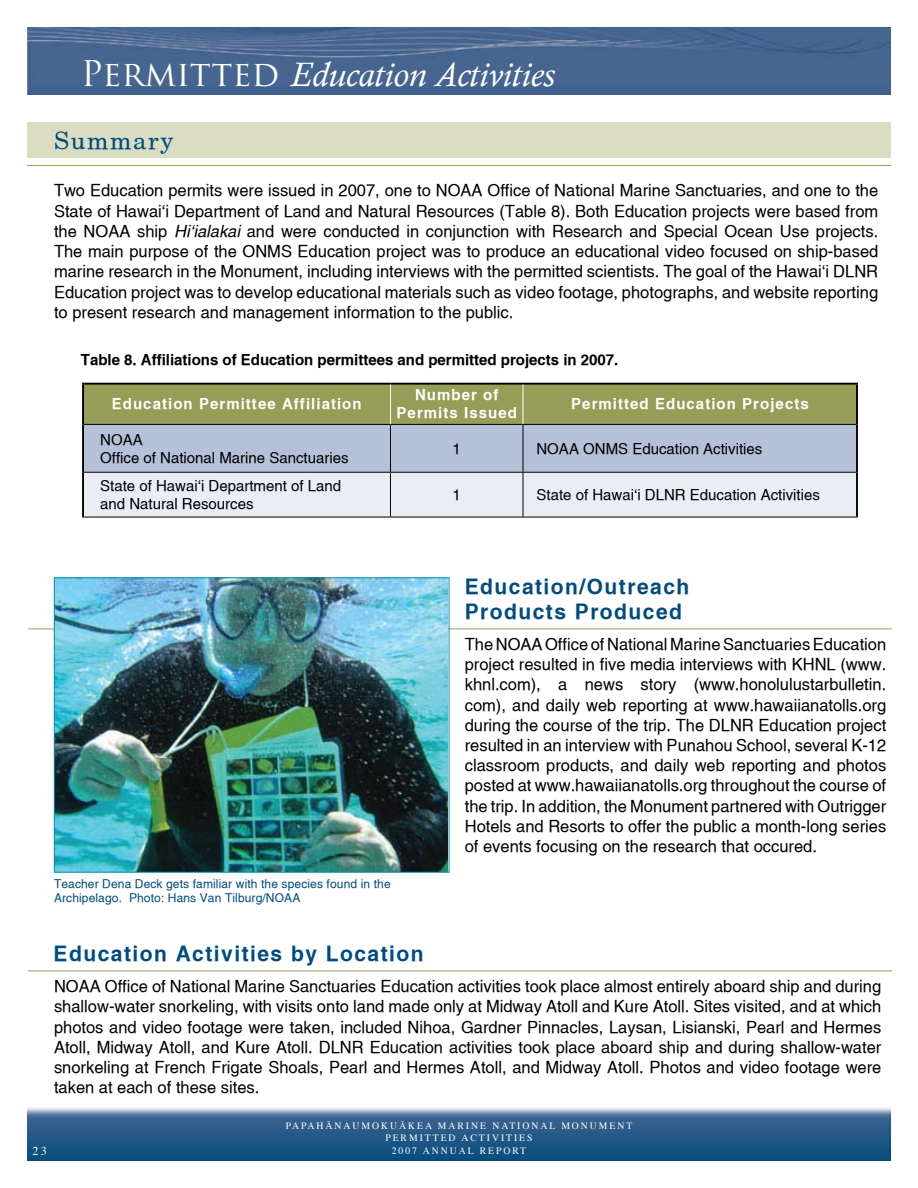
<style>
.page{position:relative;width:918px;height:1188px;background:#fff}
.page>*{position:absolute;margin:0;border:0;box-sizing:border-box;transform-origin:0 0}
.t1{font:italic 34.5px "Calisto";color:#fff}
.t2{font:24px "Hawn School Roman";letter-spacing:.07em;color:#004c7f}
.t3{font:700 21px/25.2px "Hawn Helv";letter-spacing:.07em;color:#004c7f}
.t4{font:16.5px/20.2px "Hawn Helv";color:#000;text-align:justify}
.t5{font:15px/18px "Hawn Helv";color:#000}
.t6{font:700 15px/18px "Hawn Helv";letter-spacing:.07em;color:#fff;text-align:center}
.t7{font:700 15px "Hawn Helv";color:#000}
.t8{font:12px/14.4px "Hawn Helv";letter-spacing:.01em;color:#004c7f}
.t9{font:12px "Times";color:#fff}
.t10{font:9.75px/11.7px "Times";letter-spacing:.2em;color:#fff;text-align:center}
.s1{font-family:"Trajan Pro";font-style:normal}
.s2{font-style:italic}
</style>
<div class="page">
<img style="left:27px;top:1107px;width:864px;height:54px">
<svg style="left:84px;top:385px;width:772px;height:132px;background:#bcc3b9"></svg>
<hr style="left:82px;top:383px;width:308px;height:2px;background:#000">
<hr style="left:82px;top:385px;width:2px;height:39px;background:#000">
<hr style="left:390px;top:383px;width:133px;height:2px;background:#000">
<hr style="left:523px;top:383px;width:335px;height:2px;background:#000">
<hr style="left:856px;top:385px;width:2px;height:39px;background:#000">
<hr style="left:390px;top:385px;width:1px;height:39px;background:#fff">
<hr style="left:523px;top:385px;width:1px;height:39px;background:#fff">
<hr style="left:82px;top:424px;width:2px;height:48px;background:#000">
<hr style="left:84px;top:424px;width:306px;height:1px;background:#000">
<hr style="left:390px;top:424px;width:133px;height:1px;background:#000">
<hr style="left:523px;top:424px;width:333px;height:1px;background:#000">
<hr style="left:390px;top:425px;width:1px;height:47px;background:#000">
<hr style="left:523px;top:425px;width:1px;height:47px;background:#000">
<hr style="left:856px;top:424px;width:2px;height:48px;background:#000">
<hr style="left:84px;top:472px;width:306px;height:1px;background:#000">
<hr style="left:82px;top:517px;width:308px;height:1px;background:#000">
<hr style="left:82px;top:472px;width:2px;height:45px;background:#000">
<hr style="left:390px;top:472px;width:133px;height:1px;background:#000">
<hr style="left:390px;top:473px;width:1px;height:44px;background:#000">
<hr style="left:390px;top:517px;width:133px;height:1px;background:#000">
<hr style="left:523px;top:472px;width:333px;height:1px;background:#000">
<hr style="left:523px;top:473px;width:1px;height:44px;background:#000">
<hr style="left:523px;top:517px;width:335px;height:1px;background:#000">
<hr style="left:856px;top:472px;width:2px;height:45px;background:#000">
<hr style="left:28px;top:629px;width:864px;height:1px;background:#959d56">
<hr style="left:28px;top:971px;width:864px;height:1px;background:#959d56">
<img style="left:56px;top:580px;width:391px;height:291px">
<div style="left:54px;top:578px;width:395px;height:295px;border:1px solid #068daf"></div>
<hr style="left:27px;top:165px;width:864px;height:1px;background:#959d56">
<div style="left:27px;top:122px;width:864px;height:36px;background:#daddc1"></div>
<img style="left:27px;top:27px;width:864px;height:67px">
<h1 class="t1" style="left:81px;top:54px;width:475px"><span class="s1">Permitted</span> Education Activities</h1>
<h2 class="t2" style="left:54px;top:125px;width:121px">Summary</h2>
<p class="t4" style="left:54px;top:180px;width:826px">Two Education permits were issued in 2007, one to NOAA Office of National Marine Sanctuaries, and one to the State of Hawai‘i Department of Land and Natural Resources (Table 8). Both Education projects were based from the NOAA ship <span class="s2">Hi‘ialakai</span> and were conducted in conjunction with Research and Special Ocean Use projects.<br>The main purpose of the ONMS Education project was to produce an educational video focused on ship-based marine research in the Monument, including interviews with the permitted scientists. The goal of the Hawai‘i DLNR Education project was to develop educational materials such as video footage, photographs, and website reporting to present research and management information to the public.</p>
<p class="t7" style="left:81px;top:351px;width:539px">Table 8. Affiliations of Education permittees and permitted projects in 2007.</p>
<p class="t6" style="left:112px;top:395px;width:251px">Education Permittee Affiliation</p>
<p class="t6" style="left:397px;top:386px;width:122px">Number of<br>Permits Issued</p>
<p class="t6" style="left:571px;top:395px;width:239px">Permitted Education Projects</p>
<p class="t5" style="left:100px;top:431px;width:250px">NOAA<br>Office of National Marine Sanctuaries</p>
<p class="t5" style="left:453px;top:440px;width:10px">1</p>
<p class="t5" style="left:536px;top:440px;width:227px">NOAA ONMS Education Activities</p>
<p class="t5" style="left:100px;top:477px;width:242px">State of Hawai‘i Department of Land and Natural Resources</p>
<p class="t5" style="left:453px;top:486px;width:10px">1</p>
<p class="t5" style="left:536px;top:486px;width:285px">State of Hawai‘i DLNR Education Activities</p>
<p class="t8" style="left:54px;top:876px;width:338px">Teacher Dena Deck gets familiar with the species found in the<br>Archipelago. Photo: Hans Van Tilburg/NOAA</p>
<p class="t3" style="left:465px;top:574px;width:226px">Education/Outreach<br>Products Produced</p>
<p class="t4" style="left:465px;top:634px;width:423px">The NOAA Office of National Marine Sanctuaries Education project resulted in five media interviews with KHNL (www. khnl.com), a news story (www.honolulustarbulletin. com), and daily web reporting at www.hawaiianatolls.org during the course of the trip. The DLNR Education project resulted in an interview with Punahou School, several K-12 classroom products, and daily web reporting and photos posted at www.hawaiianatolls.org throughout the course of the trip. In addition, the Monument partnered with Outrigger Hotels and Resorts to offer the public a month-long series of events focusing on the research that occured.</p>
<p class="t3" style="left:54px;top:941px;width:371px">Education Activities by Location</p>
<p class="t4" style="left:54px;top:976px;width:829px">NOAA Office of National Marine Sanctuaries Education activities took place almost entirely aboard ship and during shallow-water snorkeling, with visits onto land made only at Midway Atoll and Kure Atoll. Sites visited, and at which photos and video footage were taken, included Nihoa, Gardner Pinnacles, Laysan, Lisianski, Pearl and Hermes Atoll, Midway Atoll, and Kure Atoll. DLNR Education activities took place aboard ship and during shallow-water snorkeling at French Frigate Shoals, Pearl and Hermes Atoll, and Midway Atoll. Photos and video footage were taken at each of these sites.</p>
<p class="t10" style="left:286px;top:1119px;width:348px">PAPAHĀNAUMOKUĀKEA MARINE NATIONAL MONUMENT<br>PERMITTED ACTIVITIES</p>
<p class="t9" style="left:32px;top:1140px;width:16px">23</p>
<p class="t10" style="left:392px;top:1144px;width:136px">2007 ANNUAL REPORT</p>
</div>
